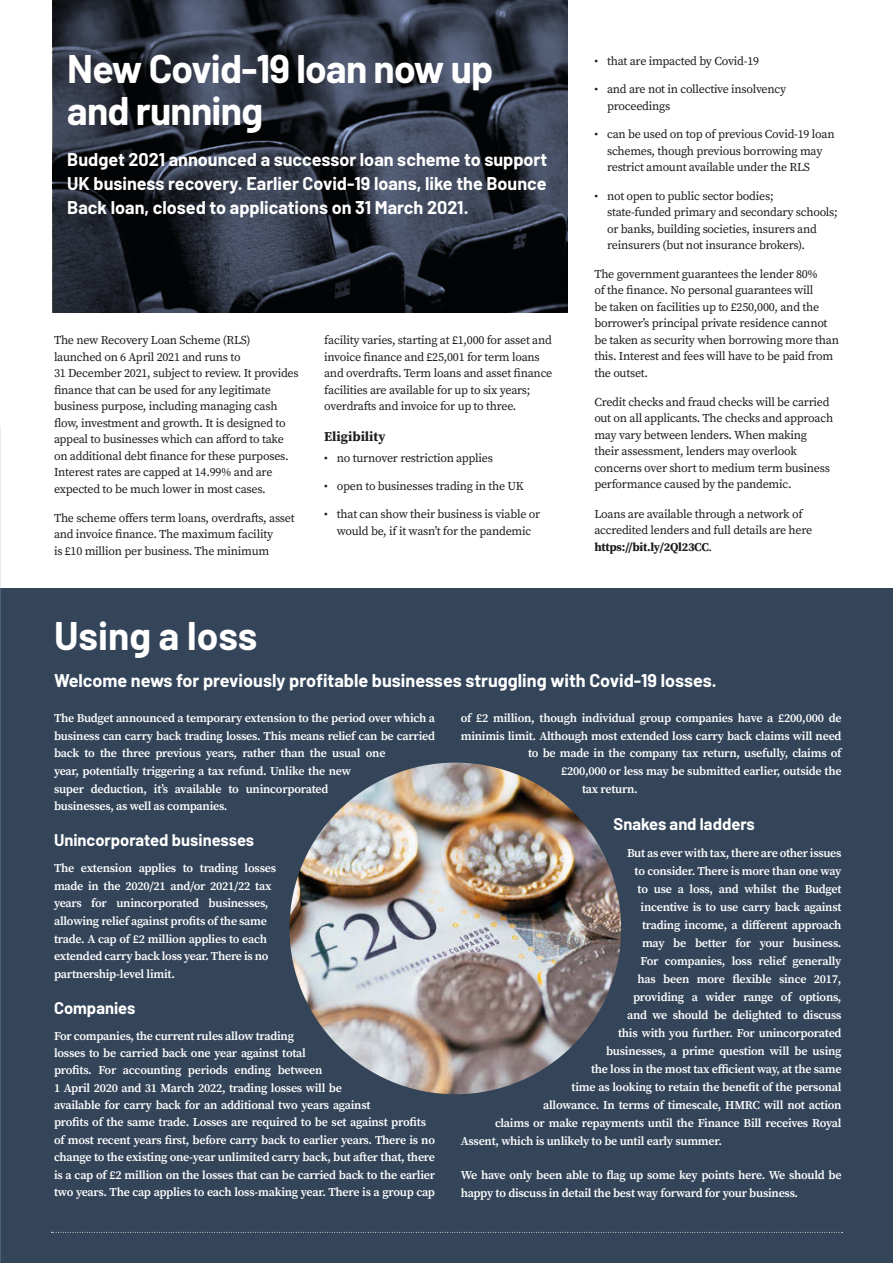
<style>
.page{position:relative;width:893px;height:1263px;background:#fff}
.page>*{position:absolute;margin:0;border:0;box-sizing:border-box;transform-origin:0 0}
.t1{font:700 39px/42px "Barlow";letter-spacing:-.02em;color:#fff}
.t2{font:700 39px "Barlow";color:#fff}
.t3{font:700 18px/24px "Barlow";color:#fff;text-align:justify}
.t4{font:700 16.5px "Barlow";color:#fff}
.t5{font:700 13.5px "Source Serif Pro";color:#1d1d1b}
.t6{font:600 12px/17.7px "Source Serif Pro";letter-spacing:-.02em;color:#fff}
.t7{font:12px/16.5px "Source Serif Pro";letter-spacing:-.02em;color:#1d1d1b}
.s1{font-weight:700}
</style>
<div class="page">
<div style="left:0;top:588px;width:893px;height:675px;background:#344459"></div>
<img style="left:289px;top:763px;width:332px;height:331px;border-radius:166px">
<svg style="left:53px;top:0;width:515px;height:313px;background:#282d39"></svg>
<svg style="left:51px;top:1232px;width:792px;height:1px"></svg>
<h1 class="t1" style="left:67px;top:45px;width:427px">New Covid-19 loan now up and running</h1>
<h2 class="t3" style="left:67px;top:146px;width:482px">Budget 2021 announced a successor loan scheme to support UK business recovery. Earlier Covid-19 loans, like the Bounce Back loan, closed to applications on 31 March 2021.</h2>
<p class="t7" style="left:54px;top:332px;width:246px">The new Recovery Loan Scheme (RLS) launched on 6 April 2021 and runs to<br>31 December 2021, subject to review. It provides finance that can be used for any legitimate business purpose, including managing cash flow, investment and growth. It is designed to appeal to businesses which can afford to take on additional debt finance for these purposes.<br>Interest rates are capped at 14.99% and are expected to be much lower in most cases.</p>
<p class="t7" style="left:54px;top:510px;width:242px">The scheme offers term loans, overdrafts, asset and invoice finance. The maximum facility<br>is £10 million per business. The minimum</p>
<p class="t7" style="left:324px;top:332px;width:230px">facility varies, starting at £1,000 for asset and invoice finance and £25,001 for term loans and overdrafts. Term loans and asset finance facilities are available for up to six years; overdrafts and invoice for up to three.</p>
<p class="t5" style="left:324px;top:427px;width:63px">Eligibility</p>
<p class="t7" style="left:324px;top:449px;width:170px">• no turnover restriction applies</p>
<p class="t7" style="left:324px;top:478px;width:201px">• open to businesses trading in the UK</p>
<p class="t7" style="left:324px;top:506px;width:218px;text-align:center">• that can show their business is viable or would be, if it wasn’t for the pandemic</p>
<p class="t7" style="left:594px;top:53px;width:166px">• that are impacted by Covid-19</p>
<p class="t7" style="left:607px;top:81px;width:181px;text-indent:-13px">• and are not in collective insolvency proceedings</p>
<p class="t7" style="left:607px;top:126px;width:229px;text-indent:-13px">• can be used on top of previous Covid-19 loan schemes, though previous borrowing may restrict amount available under the RLS</p>
<p class="t7" style="left:607px;top:187px;width:232px;text-indent:-13px">• not open to public sector bodies; state-funded primary and secondary schools; or banks, building societies, insurers and reinsurers (but not insurance brokers).</p>
<p class="t7" style="left:594px;top:265px;width:246px">The government guarantees the lender 80%<br>of the finance. No personal guarantees will<br>be taken on facilities up to £250,000, and the borrower’s principal private residence cannot be taken as security when borrowing more than this. Interest and fees will have to be paid from the outset.</p>
<p class="t7" style="left:594px;top:394px;width:240px">Credit checks and fraud checks will be carried out on all applicants. The checks and approach may vary between lenders. When making their assessment, lenders may overlook concerns over short to medium term business performance caused by the pandemic.</p>
<p class="t7" style="left:594px;top:505px;width:219px">Loans are available through a network of accredited lenders and full details are here <span class="s1">https://bit.ly/2Ql23CC</span>.</p>
<h1 class="t2" style="left:54px;top:607px;width:205px">Using a loss</h1>
<h2 class="t3" style="left:54px;top:667px;width:664px">Welcome news for previously profitable businesses struggling with Covid-19 losses.</h2>
<p class="t6" style="left:54px;top:709px;width:383px">The Budget announced a temporary extension to the period over which a business can carry back trading losses. This means relief can be carried back to the three previous years, rather than the usual one<br>year, potentially triggering a tax refund. Unlike the new<br>super deduction, it’s available to unincorporated<br>businesses, as well as companies.</p>
<h3 class="t4" style="left:54px;top:828px;width:202px">Unincorporated businesses</h3>
<p class="t6" style="left:54px;top:859px;width:224px">The extension applies to trading losses made in the 2020/21 and/or 2021/22 tax years for unincorporated businesses, allowing relief against profits of the same trade. A cap of £2 million applies to each extended carry back loss year. There is no partnership-level limit.</p>
<h3 class="t4" style="left:54px;top:995px;width:83px">Companies</h3>
<p class="t6" style="left:54px;top:1027px;width:383px">For companies, the current rules allow trading<br>losses to be carried back one year against total<br>profits. For accounting periods ending between<br>1 April 2020 and 31 March 2022, trading losses will be<br>available for carry back for an additional two years against<br>profits of the same trade. Losses are required to be set against profits of most recent years first, before carry back to earlier years. There is no change to the existing one-year unlimited carry back, but after that, there is a cap of £2 million on the losses that can be carried back to the earlier two years. The cap applies to each loss-making year. There is a group cap</p>
<p class="t6" style="left:461px;top:709px;width:382px">of £2 million, though individual group companies have a £200,000 de</p>
<p class="t6" style="left:461px;top:727px;width:382px">minimis limit. Although most extended loss carry back claims will need</p>
<p class="t6" style="left:528px;top:744px;width:315px">to be made in the company tax return, usefully, claims of</p>
<p class="t6" style="left:561px;top:762px;width:282px">£200,000 or less may be submitted earlier, outside the</p>
<p class="t6" style="left:582px;top:780px;width:57px">tax return.</p>
<h3 class="t4" style="left:614px;top:812px;width:143px">Snakes and ladders</h3>
<p class="t6" style="left:627px;top:844px;width:216px">But as ever with tax, there are other issues</p>
<p class="t6" style="left:634px;top:862px;width:209px">to consider. There is more than one way</p>
<p class="t6" style="left:638px;top:880px;width:205px">to use a loss, and whilst the Budget</p>
<p class="t6" style="left:640px;top:898px;width:203px">incentive is to use carry back against</p>
<p class="t6" style="left:642px;top:916px;width:201px">trading income, a different approach</p>
<p class="t6" style="left:642px;top:934px;width:201px">may be better for your business.</p>
<p class="t6" style="left:640px;top:952px;width:202px">For companies, loss relief generally</p>
<p class="t6" style="left:638px;top:970px;width:206px">has been more flexible since 2017,</p>
<p class="t6" style="left:633px;top:988px;width:210px">providing a wider range of options,</p>
<p class="t6" style="left:627px;top:1006px;width:216px">and we should be delighted to discuss</p>
<p class="t6" style="left:618px;top:1024px;width:225px">this with you further. For unincorporated</p>
<p class="t6" style="left:606px;top:1042px;width:237px">businesses, a prime question will be using</p>
<p class="t6" style="left:591px;top:1060px;width:252px">the loss in the most tax efficient way, at the same</p>
<p class="t6" style="left:572px;top:1078px;width:272px">time as looking to retain the benefit of the personal</p>
<p class="t6" style="left:543px;top:1096px;width:300px">allowance. In terms of timescale, HMRC will not action</p>
<p class="t6" style="left:495px;top:1114px;width:348px">claims or make repayments until the Finance Bill receives Royal</p>
<p class="t6" style="left:461px;top:1132px;width:263px">Assent, which is unlikely to be until early summer.</p>
<p class="t6" style="left:461px;top:1166px;width:382px">We have only been able to flag up some key points here. We should be happy to discuss in detail the best way forward for your business.</p>
</div>
